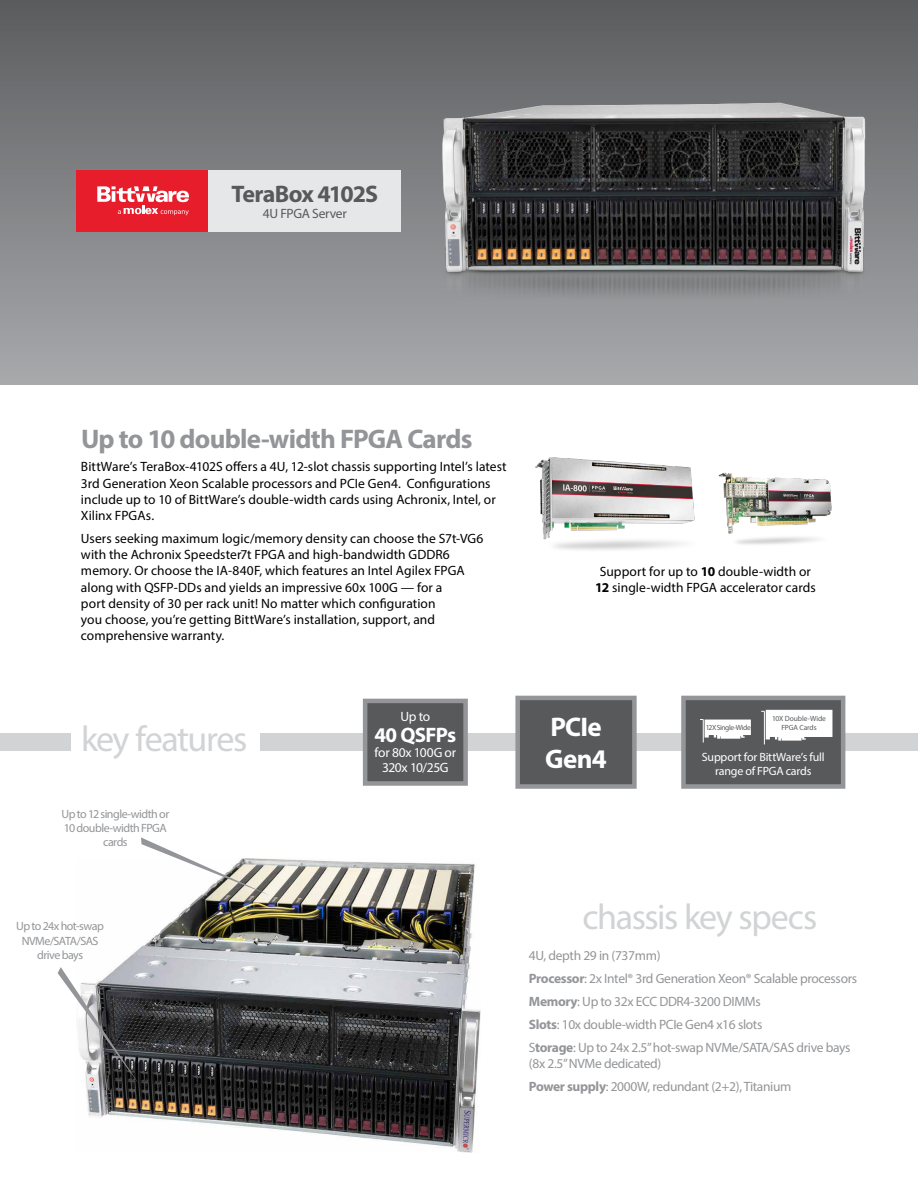
<style>
.page{position:relative;width:918px;height:1188px;background:#fff}
.page>*{position:absolute;margin:0;border:0;box-sizing:border-box;transform-origin:0 0}
.t1{font:36px "Myriad Pro";letter-spacing:-.04em;color:#d1d3d4}
.t2{font:700 27px "Myriad Pro";letter-spacing:-.03em;color:#939598}
.t3{font:700 27px/32.4px "Myriad Pro";letter-spacing:-.025em;color:#fff}
.t4{font:700 24px "Myriad Pro";letter-spacing:-.04em;color:#58595b}
.t5{font:700 21px "Myriad Pro";letter-spacing:-.03em;color:#fff}
.t6{font:13.5px/16.2px "Myriad Pro";letter-spacing:.005em;color:#000}
.t7{font:13.5px/23px "Myriad Pro";letter-spacing:-.025em;color:#939598}
.t8{font:13.5px/15px "Myriad Pro";letter-spacing:-.02em;color:#fff;text-align:center}
.t9{font:13.5px "Myriad Pro";letter-spacing:-.02em;color:#58595b}
.t10{font:12px/14.4px "Myriad Pro";letter-spacing:-.045em;color:#939598;text-align:center}
.t11{font:12px/13.5px "Myriad Pro";letter-spacing:-.015em;color:#fff;text-align:center}
.t12{font:7.5px/9px "Myriad Pro";letter-spacing:-.01em;color:#58595b;text-align:center}
.t13{font:7.5px "Myriad Pro";letter-spacing:-.05em;color:#58595b}
.s1{font-weight:700}
</style>
<div class="page">
<div style="left:0;top:0;width:918px;height:384px;background:linear-gradient(to bottom,#5b5c5f,#a7a9ac)"></div>
<div style="left:260px;top:733px;width:658px;height:18px;background:#d1d3d4"></div>
<div style="left:363px;top:699px;width:105px;height:87px;background:#58595b;border:4px solid #939598"></div>
<div style="left:515px;top:696px;width:122px;height:93px;background:#58595b;border:4px solid #939598"></div>
<div style="left:681px;top:696px;width:164px;height:93px;background:#58595b;border:4px solid #939598"></div>
<div style="left:0;top:733px;width:70px;height:18px;background:#d1d3d4"></div>
<svg style="left:761px;top:710px;width:71px;height:35px"></svg>
<svg style="left:700px;top:719px;width:51px;height:24px"></svg>
<img style="left:86px;top:858px;width:394px;height:294px">
<svg style="left:141px;top:837px;width:129px;height:58px"></svg>
<div style="left:76px;top:170px;width:133px;height:62px;background:#e81d2c"></div>
<div style="left:209px;top:170px;width:192px;height:62px;background:#e6e7e8"></div>
<svg style="left:97px;top:186px;width:92px;height:29px"></svg>
<img style="left:718px;top:472px;width:114px;height:73px">
<img style="left:536px;top:457px;width:159px;height:93px">
<svg style="left:58px;top:967px;width:81px;height:118px"></svg>
<img style="left:409px;top:45px;width:495px;height:288px">
<h3 class="t4" style="left:232px;top:178px;width:148px">TeraBox 4102S</h3>
<p class="t9" style="left:263px;top:205px;width:85px">4U FPGA Server</p>
<h2 class="t2" style="left:81px;top:421px;width:393px">Up to 10 double-width FPGA Cards</h2>
<p class="t6" style="left:81px;top:459px;width:427px">BittWare’s TeraBox-4102S offers a 4U, 12-slot chassis supporting Intel’s latest 3rd Generation Xeon Scalable processors and PCIe Gen4. Configurations include up to 10 of BittWare’s double-width cards using Achronix, Intel, or Xilinx FPGAs.</p>
<p class="t6" style="left:81px;top:530px;width:404px">Users seeking maximum logic/memory density can choose the S7t-VG6 with the Achronix Speedster7t FPGA and high-bandwidth GDDR6 memory. Or choose the IA-840F, which features an Intel Agilex FPGA along with QSFP-DDs and yields an impressive 60x 100G — for a<br>port density of 30 per rack unit! No matter which configuration<br>you choose, you’re getting BittWare’s installation, support, and comprehensive warranty.</p>
<p class="t6" style="left:595px;top:563px;width:222px;text-align:center">Support for up to <span class="s1">10</span> double-width or<br><span class="s1">12</span> single-width FPGA accelerator cards</p>
<h1 class="t1" style="left:81px;top:717px;width:168px">key features</h1>
<p class="t10" style="left:62px;top:806px;width:109px">Up to 12 single-width or<br>10 double-width FPGA cards</p>
<p class="t10" style="left:16px;top:919px;width:89px">Up to 24x hot-swap<br>NVMe/SATA/SAS drive bays</p>
<p class="t8" style="left:400px;top:708px;width:31px">Up to</p>
<h3 class="t5" style="left:374px;top:722px;width:83px">40 QSFPs</h3>
<p class="t8" style="left:375px;top:745px;width:83px">for 80x 100G or<br>320x 10/25G</p>
<h2 class="t3" style="left:545px;top:709px;width:63px">PCIe<br>Gen4</h2>
<p class="t13" style="left:706px;top:723px;width:47px">12X Single-Wide</p>
<p class="t12" style="left:772px;top:714px;width:55px">10X Double-Wide<br>FPGA Cards</p>
<p class="t11" style="left:702px;top:751px;width:124px">Support for BittWare’s full range of FPGA cards</p>
<h1 class="t1" style="left:583px;top:895px;width:236px">chassis key specs</h1>
<p class="t7" style="left:529px;top:944px;width:330px">4U, depth 29 in (737mm)<br><span class="s1">Processor</span>: 2x Intel® 3rd Generation Xeon® Scalable processors <span class="s1">Memory</span>: Up to 32x ECC DDR4-3200 DIMMs<br><span class="s1">Slots</span>: 10x double-width PCIe Gen4 x16 slots<br>S<span class="s1">torage</span>: Up to 24x 2.5” hot-swap NVMe/SATA/SAS drive bays</p>
<p class="t7" style="left:529px;top:1052px;width:264px">(8x 2.5” NVMe dedicated)<br><span class="s1">Power supply</span>: 2000W, redundant (2+2), Titanium</p>
</div>
